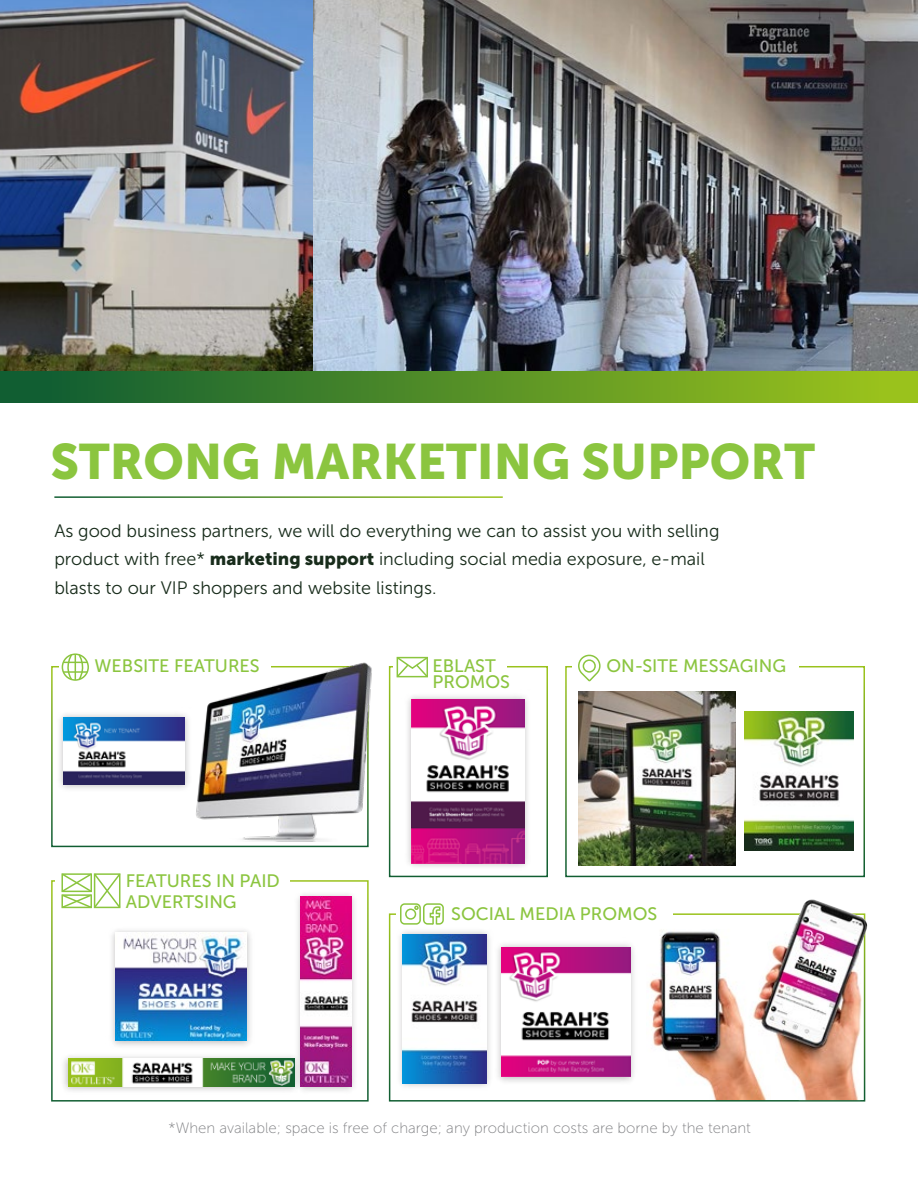
<style>
.page{position:relative;width:918px;height:1188px;background:#fff}
.page>*{position:absolute;margin:0;border:0;box-sizing:border-box;transform-origin:0 0}
.t1{font:49.5px "Museo Sans 900";color:#8bc53f}
.t2{font:18px/28.5px "Museo Sans 300";color:#182c1b}
.t3{font:18px/21.6px "Museo Sans 500";color:#8bc53f}
.t4{font:15px "Museo Sans 100";color:#808184}
.s1{font-family:"Museo Sans 900"}
</style>
<div class="page">
<img style="left:0;top:0;width:313px;height:371px">
<img style="left:313px;top:0;width:605px;height:371px">
<img style="left:649px;top:931px;width:98px;height:168px">
<div style="left:51px;top:666px;width:318px;height:181px;border:2px solid #fff"></div>
<div style="left:389px;top:666px;width:159px;height:211px;border:2px solid #fff"></div>
<div style="left:565px;top:666px;width:300px;height:211px;border:2px solid #fff"></div>
<div style="left:51px;top:880px;width:318px;height:222px;border:2px solid #fff"></div>
<div style="left:573px;top:659px;width:226px;height:18px;background:#fff"></div>
<div style="left:393px;top:662px;width:114px;height:13px;background:#fff"></div>
<div style="left:389px;top:913px;width:476px;height:189px;border:2px solid #fff"></div>
<div style="left:59px;top:657px;width:211px;height:13px;background:#fff"></div>
<div style="left:62px;top:653px;width:27px;height:28px;border:2px solid #8bc53f;border-radius:50%"></div>
<svg style="left:63px;top:653px;width:24px;height:28px"></svg>
<hr style="left:63px;top:671px;width:24px;height:2px;background:#8bc53f">
<svg style="left:396px;top:656px;width:32px;height:22px"></svg>
<div style="left:396px;top:907px;width:276px;height:13px;background:#fff"></div>
<svg style="left:578px;top:654px;width:23px;height:28px"></svg>
<div style="left:583px;top:659px;width:13px;height:14px;border:2px solid #8bc53f;border-radius:50%"></div>
<div style="left:55px;top:876px;width:235px;height:13px;background:#fff"></div>
<div style="left:400px;top:903px;width:21px;height:22px;border:2px solid #8bc53f;border-radius:4px"></div>
<div style="left:405px;top:909px;width:11px;height:11px;border:2px solid #8bc53f;border-radius:50%"></div>
<svg style="left:414px;top:906px;width:5px;height:4px"></svg>
<div style="left:423px;top:903px;width:21px;height:22px;border:2px solid #8bc53f;border-radius:4px"></div>
<svg style="left:429px;top:906px;width:12px;height:19px"></svg>
<svg style="left:61px;top:873px;width:60px;height:36px"></svg>
<img style="left:578px;top:692px;width:157px;height:173px">
<img style="left:745px;top:712px;width:108px;height:138px">
<img style="left:196px;top:660px;width:210px;height:182px">
<img style="left:53px;top:707px;width:136px;height:87px">
<img style="left:63px;top:718px;width:122px;height:67px">
<img style="left:747px;top:899px;width:121px;height:201px">
<img style="left:298px;top:894px;width:57px;height:197px">
<img style="left:301px;top:896px;width:50px;height:190px">
<img style="left:112px;top:930px;width:139px;height:116px">
<img style="left:116px;top:932px;width:130px;height:109px">
<img style="left:63px;top:1049px;width:241px;height:42px">
<img style="left:68px;top:1059px;width:226px;height:28px">
<img style="left:400px;top:931px;width:90px;height:156px">
<img style="left:403px;top:935px;width:84px;height:148px">
<img style="left:401px;top:689px;width:127px;height:178px">
<img style="left:412px;top:699px;width:112px;height:164px">
<img style="left:501px;top:947px;width:130px;height:130px">
<div style="left:0;top:371px;width:918px;height:32px;background:linear-gradient(to right,#0a5933,#9fc51b)"></div>
<h1 class="t1" style="left:51px;top:433px;width:766px">STRONG MARKETING SUPPORT</h1>
<p class="t2" style="left:54px;top:516px;width:666px">As good business partners, we will do everything we can to assist you with selling product with free* <span class="s1">marketing support</span> including social media exposure, e-mail blasts to our VIP shoppers and website listings.</p>
<p class="t3" style="left:95px;top:655px;width:167px">WEBSITE FEATURES</p>
<p class="t3" style="left:432px;top:655px;width:65px">EBLAST</p>
<p class="t3" style="left:606px;top:655px;width:181px">ON-SITE MESSAGING</p>
<p class="t3" style="left:432px;top:671px;width:79px">PROMOS</p>
<p class="t3" style="left:126px;top:870px;width:156px">FEATURES IN PAID<br>ADVERTSING</p>
<p class="t3" style="left:451px;top:903px;width:208px">SOCIAL MEDIA PROMOS</p>
<p class="t4" style="left:169px;top:1120px;width:584px">*When available; space is free of charge; any production costs are borne by the tenant</p>
</div>
